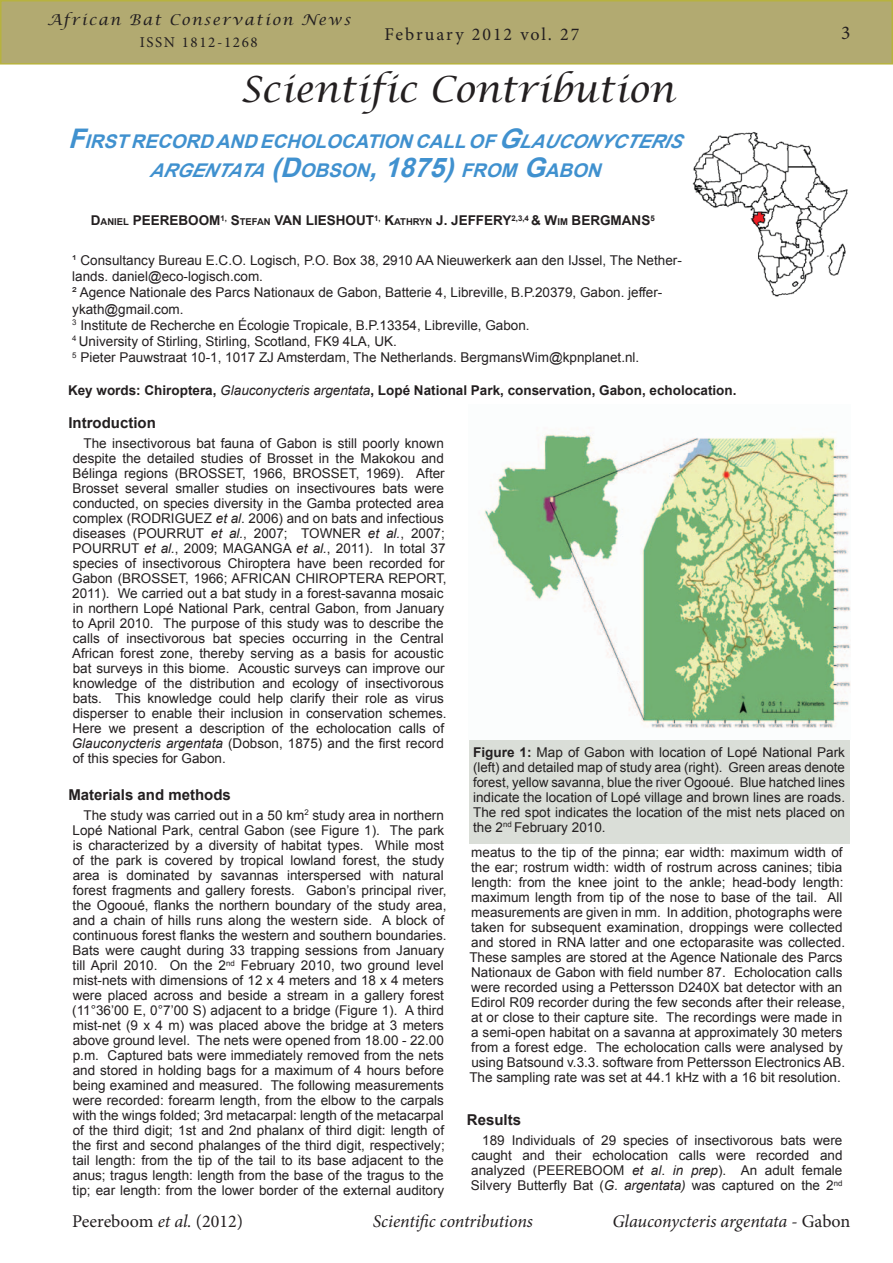
<style>
.page{position:relative;width:893px;height:1263px;background:#fff}
.page>*{position:absolute;margin:0;border:0;box-sizing:border-box;transform-origin:0 0}
.ABCN_HEADER{font:italic 36px "Lucida Calligraphy";color:#231f20}
.Page_numbers{font:19.5px "Minion Pro";color:#231f20}
.Scientific_header_ti{font:italic 700 18.9px/28.5px "Arial";color:#4091cf;text-align:center}
.Lower_heading{font:italic 18px "Minion Pro";letter-spacing:-.01em;color:#231f20}
.Lower_heading-2{font:18px "Minion Pro";color:#231f20}
.Date_header{font:18px "Minion Pro";letter-spacing:.11em;color:#231f20}
.Scientific_Body_head{font:700 15px "Arial";color:#231f20}
.t1{font:italic 15px "Lucida Calligraphy";letter-spacing:.11em;color:#231f20}
.ISSN-header{font:15px "Minion Pro";letter-spacing:.11em;color:#231f20}
.Scientific_body_text{font:13.5px/15px "Arial";color:#231f20}
.Scientific_address{font:13.5px/16.2px "Arial";color:#231f20}
.Figure_captions{font:13.5px/15px "Arial";color:#231f20;text-align:justify}
.Scientific_keywords{font:700 13.5px "Arial";color:#231f20}
.Scientific_author_na{font:700 13.5px "Arial";color:#231f20}
.s1{font-size:27px}
.s2{font-style:inherit}
.s3{font-size:9.45px}
.s4{font-weight:400;font-style:italic}
.s5{font-style:italic}
.s6{font-weight:700}
.s7{font-style:normal}
</style>
<div class="page">
<div style="left:0;top:0;width:893px;height:65px;background:#b2aa71;border:2px solid #b7b23f"></div>
<img style="left:692px;top:132px;width:156px;height:164px">
<img style="left:484px;top:434px;width:367px;height:294px">
<div style="left:469px;top:741px;width:380px;height:103px;background:#daded8"></div>
<p class="t1" style="left:47px;top:11px;width:305px">African Bat Conservation News</p>
<p class="ISSN-header" style="left:140px;top:33px;width:120px">ISSN 1812-1268</p>
<p class="Date_header" style="left:384px;top:23px;width:196px">February 2012 vol. 27</p>
<p class="Page_numbers" style="left:841px;top:20px;width:11px">3</p>
<p class="ABCN_HEADER" style="left:240px;top:68px;width:436px">Scientific Contribution</p>
<p class="Scientific_header_ti" style="left:68px;top:128px;width:622px"><span class="s1">F</span>IRST RECORD AND ECHOLOCATION CALL OF <span class="s1">G</span><span class="s2">LAUCONYCTERIS<br>ARGENTATA</span> <span class="s1">(D</span>OBSON<span class="s1">,1875)</span>F ROM <span class="s1">G</span>ABON</p>
<p class="Scientific_author_na" style="left:91px;top:212px;width:565px"><span class="s2">D</span><span class="s3">ANIEL</span> PEEREBOOM<sup>1,</sup> <span class="s2">S</span><span class="s3">TEFAN</span> VAN LIESHOUT<sup>1,</sup> <span class="s2">K</span><span class="s3">ATHRYN</span> J. JEFFERY<sup>2,3,4</sup> &amp; <span class="s2">W</span><span class="s3">IM</span> BERGMANS<sup>5</sup></p>
<p class="Scientific_address" style="left:72px;top:252px;width:611px">¹ Consultancy Bureau E.C.O. Logisch, P.O. Box 38, 2910 AA Nieuwerkerk aan den IJssel, The Nether&shy;lands. daniel@eco-logisch.com.</p>
<p class="Scientific_address" style="left:72px;top:285px;width:592px">² Agence Nationale des Parcs Nationaux de Gabon, Batterie 4, Libreville, B.P.20379, Gabon. jeffer&shy;ykath@gmail.com.</p>
<p class="Scientific_address" style="left:72px;top:317px;width:459px"><sup>3</sup> Institute de Recherche en Écologie Tropicale, B.P.13354, Libreville, Gabon.</p>
<p class="Scientific_address" style="left:72px;top:333px;width:326px"><sup>4</sup> University of Stirling, Stirling, Scotland, FK9 4LA, UK.</p>
<p class="Scientific_address" style="left:72px;top:349px;width:569px"><sup>5</sup> Pieter Pauwstraat 10-1, 1017 ZJ Amsterdam, The Netherlands. BergmansWim@kpnplanet.nl.</p>
<p class="Scientific_keywords" style="left:68px;top:381px;width:670px">Key words: Chiroptera, <span class="s4">Glauconycteris argentata</span>, Lopé National Park, conservation, Gabon, echolocation.</p>
<p class="Scientific_Body_head" style="left:68px;top:412px;width:89px">Introduction</p>
<p class="Scientific_body_text" style="left:72px;top:436px;width:376px;text-indent:12px">The insectivorous bat fauna of Gabon is still poorly known despite the detailed studies of Brosset in the Makokou and Bélinga regions (BROSSET, 1966, BROSSET, 1969). After Brosset several smaller studies on insectivoures bats were conducted, on species diversity in the Gamba protected area complex (RODRIGUEZ <span class="s5">et al</span>. 2006) and on bats and infectious diseases (POURRUT <span class="s5">et al.</span>, 2007; TOWNER <span class="s5">et al.</span>, 2007; POURRUT <span class="s5">et al.</span>, 2009; MAGANGA <span class="s5">et al.</span>, 2011). In total 37 species of insectivorous Chiroptera have been recorded for Gabon (BROSSET, 1966; AFRICAN CHIROPTERA REPORT, 2011). We carried out a bat study in a forest-savanna mosaic in northern Lopé National Park, central Gabon, from January to April 2010. The purpose of this study was to describe the calls of insectivorous bat species occurring in the Central African forest zone, thereby serving as a basis for acoustic bat surveys in this biome. Acoustic surveys can improve our knowledge of the distribution and ecology of insectivorous bats. This knowledge could help clarify their role as virus disperser to enable their inclusion in conservation schemes.<br>Here we present a description of the echolocation calls of <span class="s5">Glauconycteris argentata</span> (Dobson, 1875) and the first record of this species for Gabon.</p>
<p class="Scientific_Body_head" style="left:68px;top:785px;width:164px">Materials and methods</p>
<p class="Scientific_body_text" style="left:72px;top:808px;width:376px;text-indent:11px">The study was carried out in a 50 km<sup>2</sup> study area in northern Lopé National Park, central Gabon (see Figure 1). The park is characterized by a diversity of habitat types. While most of the park is covered by tropical lowland forest, the study area is dominated by savannas interspersed with natural forest fragments and gallery forests. Gabon’s principal river, the Ogooué, flanks the northern boundary of the study area, and a chain of hills runs along the western side. A block of continuous forest flanks the western and southern boundaries.<br>Bats were caught during 33 trapping sessions from January till April 2010. On the 2<sup>nd</sup> February 2010, two ground level mist-nets with dimensions of 12 x 4 meters and 18 x 4 meters were placed across and beside a stream in a gallery forest (11°36’00 E, 0°7’00 S) adjacent to a bridge (Figure 1). A third mist-net (9 x 4 m) was placed above the bridge at 3 meters above ground level. The nets were opened from 18.00 - 22.00 p.m. Captured bats were immediately removed from the nets and stored in holding bags for a maximum of 4 hours before being examined and measured. The following measurements were recorded: forearm length, from the elbow to the carpals with the wings folded; 3rd metacarpal: length of the metacarpal of the third digit; 1st and 2nd phalanx of third digit: length of the first and second phalanges of the third digit, respectively; tail length: from the tip of the tail to its base adjacent to the anus; tragus length: length from the base of the tragus to the tip; ear length: from the lower border of the external auditory</p>
<p class="Figure_captions" style="left:473px;top:745px;width:374px"><span class="s6">Figure 1:</span> Map of Gabon with location of Lopé National Park (left) and detailed map of study area (right). Green areas denote forest, yellow savanna, blue the river Ogooué. Blue hatched lines indicate the location of Lopé village and brown lines are roads.<br>The red spot indicates the location of the mist nets placed on the 2<sup>nd</sup> February 2010.</p>
<p class="Scientific_body_text" style="left:469px;top:845px;width:377px">meatus to the tip of the pinna; ear width: maximum width of the ear; rostrum width: width of rostrum across canines; tibia length: from the knee joint to the ankle; head-body length: maximum length from tip of the nose to base of the tail. All measurements are given in mm. In addition, photographs were taken for subsequent examination, droppings were collected and stored in RNA latter and one ectoparasite was collected.<br>These samples are stored at the Agence Nationale des Parcs Nationaux de Gabon with field number 87. Echolocation calls were recorded using a Pettersson D240X bat detector with an Edirol R09 recorder during the few seconds after their release, at or close to their capture site. The recordings were made in a semi-open habitat on a savanna at approximately 30 meters from a forest edge. The echolocation calls were analysed by using Batsound v.3.3. software from Pettersson Electronics AB.<br>The sampling rate was set at 44.1 kHz with a 16 bit resolution.</p>
<p class="Scientific_Body_head" style="left:467px;top:1110px;width:56px">Results</p>
<p class="Scientific_body_text" style="left:471px;top:1133px;width:373px;text-align:justify;text-indent:11px">189 Individuals of 29 species of insectivorous bats were caught and their echolocation calls were recorded and analyzed (PEEREBOOM <span class="s5">et al</span>. <span class="s5">in prep</span>). An adult female Silvery Butterfly Bat (<span class="s5">G. argentata)</span> was captured on the 2<sup>nd</sup></p>
<p class="Lower_heading-2" style="left:72px;top:1209px;width:172px">Peereboom <span class="s5">et al.</span> (2012)</p>
<p class="Lower_heading" style="left:373px;top:1209px;width:162px">Scientific contributions</p>
<p class="Lower_heading" style="left:612px;top:1209px;width:239px">Glauconycteris argentata - <span class="s7">Gabon</span></p>
</div>
